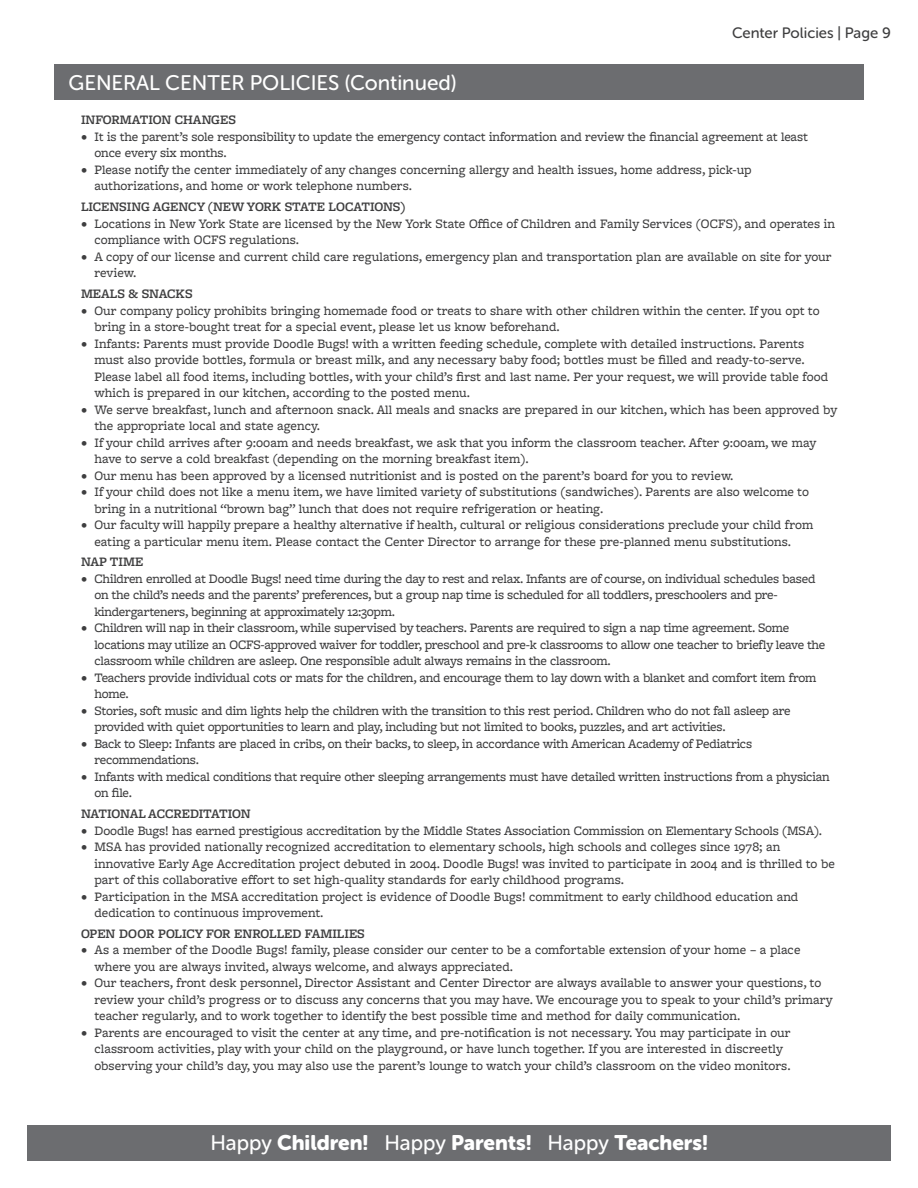
<style>
.page{position:relative;width:918px;height:1188px;background:#fff}
.page>*{position:absolute;margin:0;border:0;box-sizing:border-box;transform-origin:0 0}
.t1{font:21px "Museo Sans Rounded 900";color:#fff}
.t2{font:21px "Museo Sans Rounded 500";color:#fff}
.t3{font:15px "Museo Sans Rounded 500";color:#3e3e3f}
.t4{font:500 13.5px/16.5px "Freight Macro Pro";letter-spacing:-.01em;color:#3e3e3f}
.t5{font:600 13.5px "Freight Macro Pro";color:#3e3e3f}
.t6{font:600 13.5px "Freight Macro Pro";letter-spacing:-.02em;color:#3e3e3f}
.s1{font-family:"Museo Sans Rounded 500"}
</style>
<div class="page">
<div style="left:27px;top:1125px;width:864px;height:36px;background:#6c6d70"></div>
<div style="left:54px;top:64px;width:810px;height:36px;background:#6c6d70"></div>
<p class="t3" style="left:732px;top:25px;width:160px">Center Policies | Page 9</p>
<p class="t2" style="left:69px;top:71px;width:390px">GENERAL CENTER POLICIES (Continued)</p>
<p class="t5" style="left:81px;top:111px;width:157px">INFORMATION CHANGES</p>
<p class="t4" style="left:94px;top:128px;width:715px;text-indent:-14px">• It is the parent’s sole responsibility to update the emergency contact information and review the financial agreement at least once every six months.</p>
<p class="t4" style="left:94px;top:161px;width:659px;text-indent:-14px">• Please notify the center immediately of any changes concerning allergy and health issues, home address, pick-up authorizations, and home or work telephone numbers.</p>
<p class="t5" style="left:81px;top:197px;width:326px">LICENSING AGENCY (NEW YORK STATE LOCATIONS)</p>
<p class="t4" style="left:94px;top:215px;width:742px;text-indent:-14px">• Locations in New York State are licensed by the New York State Office of Children and Family Services (OCFS), and operates in compliance with OCFS regulations.</p>
<p class="t4" style="left:94px;top:248px;width:739px;text-indent:-14px">• A copy of our license and current child care regulations, emergency plan and transportation plan are available on site for your review.</p>
<p class="t5" style="left:81px;top:284px;width:113px">MEALS &amp; SNACKS</p>
<p class="t4" style="left:94px;top:301px;width:727px;text-indent:-14px">• Our company policy prohibits bringing homemade food or treats to share with other children within the center. If you opt to bring in a store-bought treat for a special event, please let us know beforehand.</p>
<p class="t4" style="left:94px;top:334px;width:735px;text-indent:-14px">• Infants: Parents must provide Doodle Bugs! with a written feeding schedule, complete with detailed instructions. Parents must also provide bottles, formula or breast milk, and any necessary baby food; bottles must be filled and ready-to-serve.<br>Please label all food items, including bottles, with your child’s first and last name. Per your request, we will provide table food which is prepared in our kitchen, according to the posted menu.</p>
<p class="t4" style="left:94px;top:400px;width:744px;text-indent:-14px">• We serve breakfast, lunch and afternoon snack. All meals and snacks are prepared in our kitchen, which has been approved by the appropriate local and state agency.</p>
<p class="t4" style="left:94px;top:433px;width:723px;text-indent:-14px">• If your child arrives after 9:00am and needs breakfast, we ask that you inform the classroom teacher. After 9:00am, we may have to serve a cold breakfast (depending on the morning breakfast item).</p>
<p class="t4" style="left:81px;top:466px;width:654px">• Our menu has been approved by a licensed nutritionist and is posted on the parent’s board for you to review.</p>
<p class="t4" style="left:94px;top:483px;width:716px;text-indent:-14px">• If your child does not like a menu item, we have limited variety of substitutions (sandwiches). Parents are also welcome to bring in a nutritional “brown bag” lunch that does not require refrigeration or heating.</p>
<p class="t4" style="left:94px;top:516px;width:720px;text-indent:-14px">• Our faculty will happily prepare a healthy alternative if health, cultural or religious considerations preclude your child from eating a particular menu item. Please contact the Center Director to arrange for these pre-planned menu substitutions.</p>
<p class="t5" style="left:81px;top:553px;width:64px">NAP TIME</p>
<p class="t4" style="left:94px;top:570px;width:722px;text-indent:-14px">• Children enrolled at Doodle Bugs! need time during the day to rest and relax. Infants are of course, on individual schedules based on the child’s needs and the parents’ preferences, but a group nap time is scheduled for all toddlers, preschoolers and pre&shy;kindergarteners, beginning at approximately 12:30pm.</p>
<p class="t4" style="left:94px;top:619px;width:732px;text-indent:-14px">• Children will nap in their classroom, while supervised by teachers. Parents are required to sign a nap time agreement. Some locations may utilize an OCFS-approved waiver for toddler, preschool and pre-k classrooms to allow one teacher to briefly leave the classroom while children are asleep. One responsible adult always remains in the classroom.</p>
<p class="t4" style="left:94px;top:669px;width:723px;text-indent:-14px">• Teachers provide individual cots or mats for the children, and encourage them to lay down with a blanket and comfort item from home.</p>
<p class="t4" style="left:94px;top:702px;width:698px;text-indent:-14px">• Stories, soft music and dim lights help the children with the transition to this rest period. Children who do not fall asleep are provided with quiet opportunities to learn and play, including but not limited to books, puzzles, and art activities.</p>
<p class="t4" style="left:94px;top:735px;width:659px;text-indent:-14px">• Back to Sleep: Infants are placed in cribs, on their backs, to sleep, in accordance with American Academy of Pediatrics recommendations.</p>
<p class="t4" style="left:94px;top:768px;width:737px;text-indent:-14px">• Infants with medical conditions that require other sleeping arrangements must have detailed written instructions from a physician on file.</p>
<p class="t6" style="left:81px;top:804px;width:171px">NATIONAL ACCREDITATION</p>
<p class="t4" style="left:81px;top:822px;width:743px">• Doodle Bugs! has earned prestigious accreditation by the Middle States Association Commission on Elementary Schools (MSA).</p>
<p class="t4" style="left:94px;top:838px;width:742px;text-indent:-14px">• MSA has provided nationally recognized accreditation to elementary schools, high schools and colleges since 1978; an innovative Early Age Accreditation project debuted in 2004. Doodle Bugs! was invited to participate in 2004 and is thrilled to be part of this collaborative effort to set high-quality standards for early childhood programs.</p>
<p class="t4" style="left:94px;top:888px;width:705px;text-indent:-14px">• Participation in the MSA accreditation project is evidence of Doodle Bugs! commitment to early childhood education and dedication to continuous improvement.</p>
<p class="t5" style="left:81px;top:924px;width:285px">OPEN DOOR POLICY FOR ENROLLED FAMILIES</p>
<p class="t4" style="left:94px;top:941px;width:708px;text-indent:-14px">• As a member of the Doodle Bugs! family, please consider our center to be a comfortable extension of your home – a place where you are always invited, always welcome, and always appreciated.</p>
<p class="t4" style="left:94px;top:974px;width:740px;text-indent:-14px">• Our teachers, front desk personnel, Director Assistant and Center Director are always available to answer your questions, to review your child’s progress or to discuss any concerns that you may have. We encourage you to speak to your child’s primary teacher regularly, and to work together to identify the best possible time and method for daily communication.</p>
<p class="t4" style="left:94px;top:1024px;width:698px;text-indent:-14px">• Parents are encouraged to visit the center at any time, and pre-notification is not necessary. You may participate in our classroom activities, play with your child on the playground, or have lunch together. If you are interested in discreetly observing your child’s day, you may also use the parent’s lounge to watch your child’s classroom on the video monitors.</p>
<h1 class="t1" style="left:210px;top:1131px;width:499px"><span class="s1">Happy</span> Children! <span class="s1">Happy</span> Parents! <span class="s1">Happy</span> Teachers!</h1>
</div>
